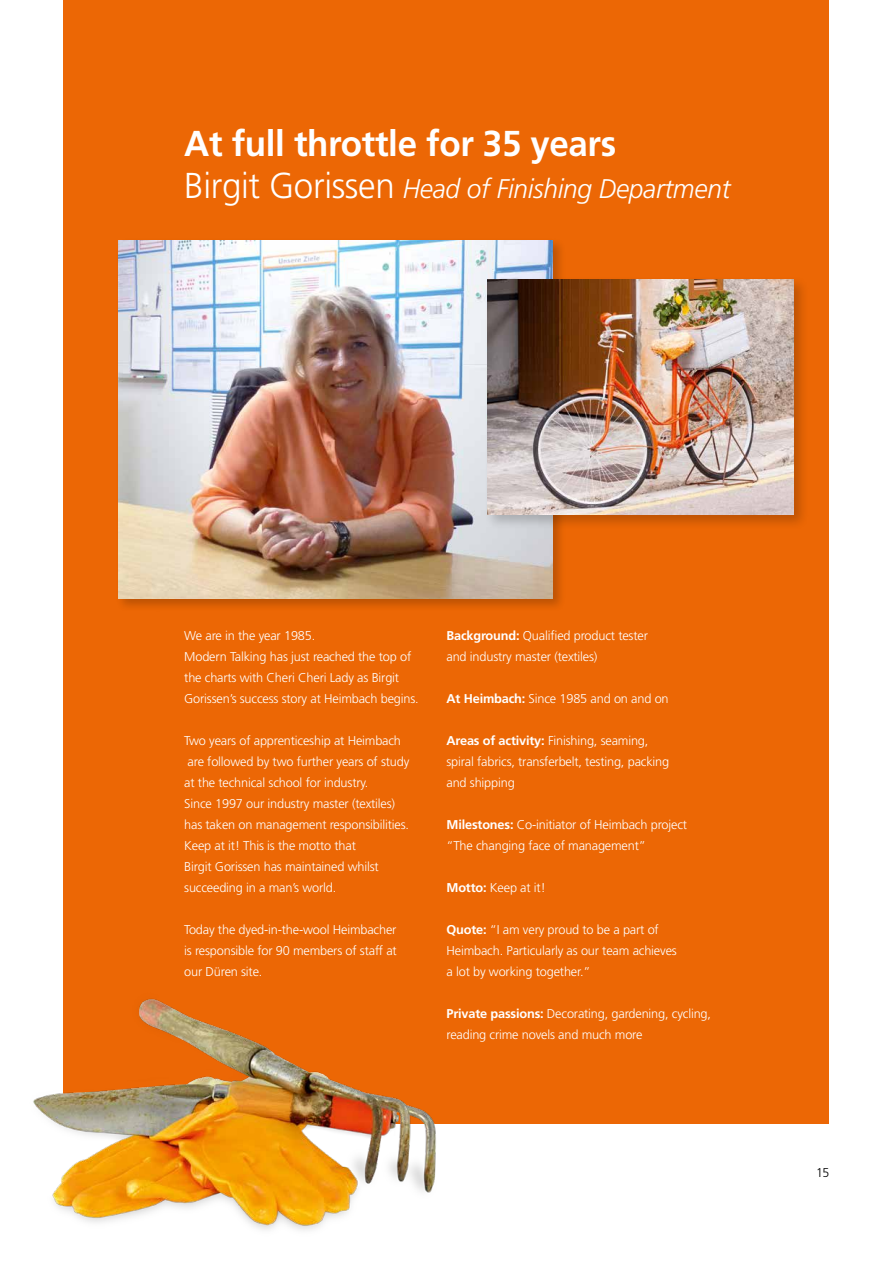
<style>
.page{position:relative;width:893px;height:1263px;background:#fff}
.page>*{position:absolute;margin:0;border:0;box-sizing:border-box;transform-origin:0 0}
.t1{font:700 36px "Frutiger";letter-spacing:-.01em;color:#fff}
.t2{font:italic 300 27px "Frutiger";letter-spacing:-.01em;color:#fff}
.t3{font:300 12.75px/21px "Frutiger";letter-spacing:-.015em;color:#fff}
.t4{font:300 12.75px "Frutiger";color:#000}
.s1{font-style:normal;font-size:36px}
.s2{font-weight:700}
</style>
<div class="page">
<div style="left:64px;top:0;width:765px;height:1124px;background:#ec6705"></div>
<img style="left:33px;top:980px;width:403px;height:251px">
<div style="left:115px;top:238px;width:451px;height:374px;background:#000;opacity:.2"></div>
<img style="left:119px;top:241px;width:433px;height:358px">
<div style="left:484px;top:276px;width:326px;height:254px;background:#000;opacity:.2"></div>
<img style="left:488px;top:279px;width:306px;height:235px">
<h1 class="t1" style="left:184px;top:123px;width:434px">At full throttle for 35 years</h1>
<h2 class="t2" style="left:184px;top:174px;width:548px"><span class="s1">Birgit Gorissen</span> Head of Finishing Department</h2>
<p class="t3" style="left:184px;top:625px;width:236px">We are in the year 1985.<br>Modern Talking has just reached the top of the charts with Cheri Cheri Lady as Birgit Gorissen’s success story at Heimbach begins.</p>
<p class="t3" style="left:184px;top:730px;width:227px">Two years of apprenticeship at Heimbach are followed by two further years of study at the technical school for industry.<br>Since 1997 our industry master (textiles) has taken on management responsibilities.<br>Keep at it! This is the motto that<br>Birgit Gorissen has maintained whilst succeeding in a man’s world.</p>
<p class="t3" style="left:184px;top:919px;width:214px;text-align:justify">Today the dyed-in-the-wool Heimbacher is responsible for 90 members of staff at our Düren site.</p>
<p class="t3" style="left:446px;top:625px;width:203px"><span class="s2">Background:</span> Qualified product tester and industry master (textiles)</p>
<p class="t3" style="left:446px;top:688px;width:224px"><span class="s2">At Heimbach:</span> Since 1985 and on and on</p>
<p class="t3" style="left:446px;top:730px;width:224px"><span class="s2">Areas of activity:</span> Finishing, seaming, spiral fabrics, transferbelt, testing, packing and shipping</p>
<p class="t3" style="left:446px;top:814px;width:242px"><span class="s2">Milestones:</span> Co-initiator of Heimbach project “The changing face of management”</p>
<p class="t3" style="left:446px;top:877px;width:101px"><span class="s2">Motto:</span> Keep at it!</p>
<p class="t3" style="left:446px;top:919px;width:232px"><span class="s2">Quote:</span> “I am very proud to be a part of<br>Heimbach. Particularly as our team achieves a lot by working together.”</p>
<p class="t3" style="left:446px;top:1003px;width:266px"><span class="s2">Private passions:</span> Decorating, gardening, cycling, reading crime novels and much more</p>
<p class="t4" style="left:816px;top:1165px;width:15px">15</p>
</div>
